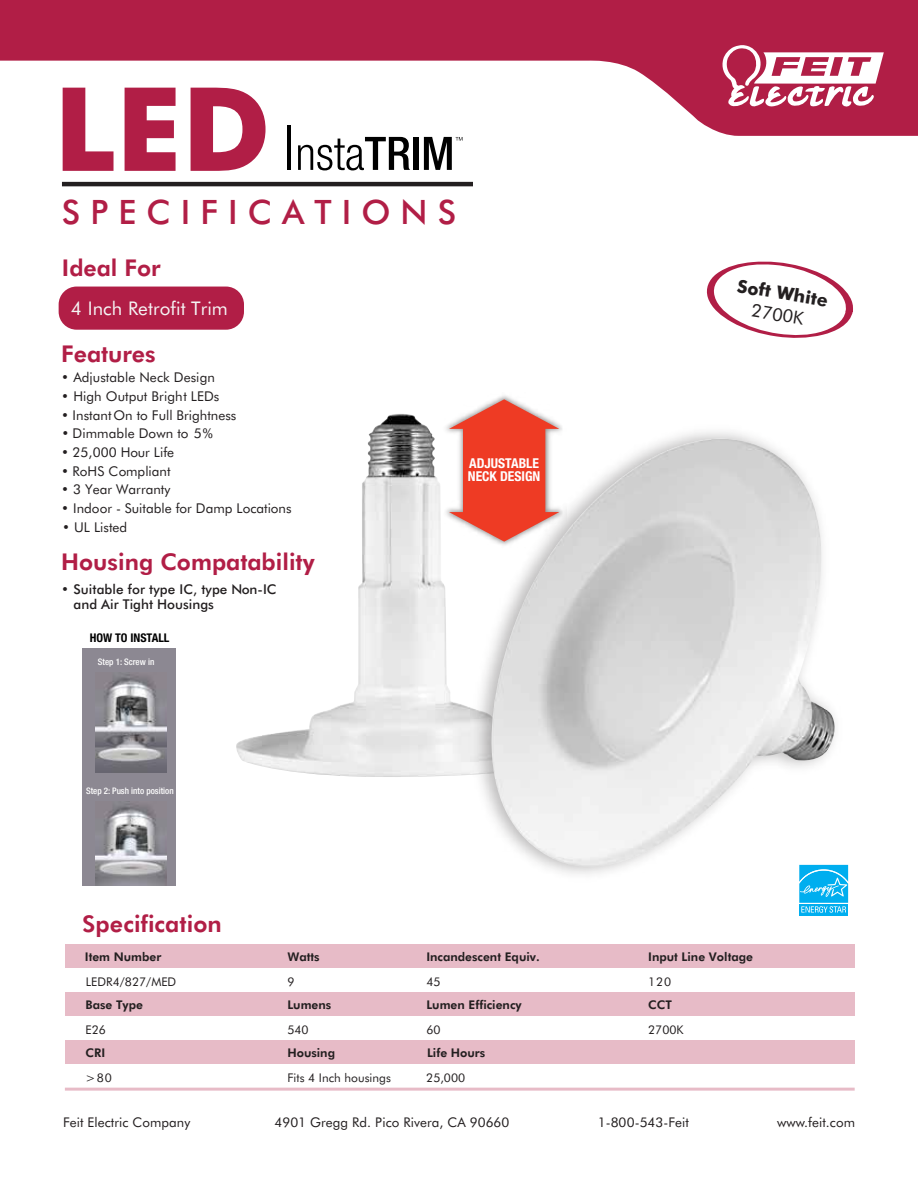
<style>
.page{position:relative;width:918px;height:1188px;background:#fff}
.page>*{position:absolute;margin:0;border:0;box-sizing:border-box;transform-origin:0 0}
.t1{font:700 116.4px "Futura BT";color:#b11e46}
.t2{font:500 33.6px "Futura BT";letter-spacing:.3em;color:#b11e46}
.t3{font:800 23.1px "Futura BT";color:#b11e46}
.t4{font:18.9px "Futura BT";letter-spacing:.005em;color:#f5f5f5}
.t5{font:700 17.85px "Futura BT";color:#231f20}
.t6{font:17.85px "Futura BT";color:#231f20}
.t7{font:700 condensed 13.65px/12.8px "Helvetica Neue";color:#fff}
.t8{font:13.5px "Futura BT";color:#231f20}
.t9{font:500 13.5px/15.3px "Futura BT";color:#231f20}
.t10{font:13.35px "Futura BT";letter-spacing:.005em;color:#231f20}
.t11{font:800 12px "Futura BT";color:#231f20}
.t12{font:12px "Futura BT";color:#231f20}
.t13{font:700 condensed 12px "Helvetica Neue";color:#000}
.t14{font:500 condensed 9px "Helvetica Neue";color:#fff}
</style>
<div class="page">
<hr style="left:62px;top:182px;width:411px;height:4px;background:#231f20">
<svg style="left:0;top:0;width:918px;height:136px;fill:#b11e46"></svg>
<svg style="left:721px;top:45px;width:163px;height:63px"></svg>
<div style="left:59px;top:287px;width:185px;height:43px;background:#b11e46;border-radius:18px"></div>
<div style="left:65px;top:944px;width:790px;height:24px;background:#e7bbc7"></div>
<div style="left:65px;top:992px;width:790px;height:24px;background:#e7bbc7"></div>
<div style="left:65px;top:1040px;width:790px;height:24px;background:#e7bbc7"></div>
<hr style="left:65px;top:1088px;width:790px;height:3px;background:#b11e46">
<svg style="left:799px;top:907px;width:49px;height:9px"></svg>
<hr style="left:287px;top:126px;width:4px;height:44px;background:#000">
<svg style="left:298px;top:137px;width:112px;height:33px"></svg>
<div style="left:413px;top:137px;width:6px;height:33px;background:#000"></div>
<svg style="left:424px;top:137px;width:38px;height:33px"></svg>
<svg style="left:706px;top:261px;width:147px;height:77px"></svg>
<img style="left:236px;top:414px;width:182px;height:363px">
<img style="left:418px;top:421px;width:431px;height:486px">
<img style="left:456px;top:439px;width:393px;height:447px">
<img style="left:442px;top:395px;width:124px;height:155px">
<svg style="left:449px;top:399px;width:110px;height:143px"></svg>
<div style="left:82px;top:648px;width:94px;height:238px;background:#8c8892"></div>
<img style="left:96px;top:674px;width:70px;height:99px">
<img style="left:96px;top:801px;width:71px;height:84px">
<h1 class="t1" style="left:54px;top:59px;width:219px">LED</h1>
<h2 class="t2" style="left:62px;top:191px;width:396px">SPECIFICATIONS</h2>
<h3 class="t3" style="left:62px;top:253px;width:100px">Ideal For</h3>
<h3 class="t4" style="left:71px;top:297px;width:158px">4 Inch Retrofit Trim</h3>
<h3 class="t3" style="left:61px;top:340px;width:96px">Features</h3>
<p class="t8" style="left:61px;top:369px;width:155px">• Adjustable Neck Design</p>
<p class="t8" style="left:61px;top:388px;width:160px">• High Output Bright LEDs</p>
<p class="t8" style="left:61px;top:407px;width:177px">• InstantOn to Full Brightness</p>
<p class="t8" style="left:61px;top:425px;width:153px">• Dimmable Down to 5%</p>
<p class="t8" style="left:61px;top:444px;width:114px">• 25,000 Hour Life</p>
<p class="t8" style="left:61px;top:463px;width:111px">• RoHS Compliant</p>
<p class="t8" style="left:61px;top:481px;width:111px">• 3 Year Warranty</p>
<p class="t8" style="left:61px;top:500px;width:232px">• Indoor - Suitable for Damp Locations</p>
<p class="t8" style="left:62px;top:519px;width:66px">• UL Listed</p>
<h3 class="t3" style="left:61px;top:548px;width:255px">Housing Compatability</h3>
<p class="t9" style="left:74px;top:581px;width:204px;text-indent:-12px">• Suitable for type IC, type Non-IC and Air Tight Housings</p>
<p class="t13" style="left:90px;top:630px;width:81px">HOW TO INSTALL</p>
<p class="t14" style="left:98px;top:656px;width:58px">Step 1: Screw in</p>
<p class="t7" style="left:468px;top:457px;width:74px">ADJUSTABLE<br>NECK DESIGN</p>
<p class="t14" style="left:86px;top:785px;width:89px">Step 2: Push into position</p>
<h3 class="t5" style="left:739px;top:275px;width:93px;rotate:9deg">Soft White</h3>
<h3 class="t6" style="left:753px;top:299px;width:54px;rotate:9deg">2700K</h3>
<h3 class="t3" style="left:82px;top:910px;width:141px">Specification</h3>
<p class="t11" style="left:85px;top:949px;width:78px">Item Number</p>
<p class="t11" style="left:287px;top:949px;width:34px">Watts</p>
<p class="t11" style="left:426px;top:949px;width:115px">Incandescent Equiv.</p>
<p class="t11" style="left:648px;top:949px;width:106px">Input Line Voltage</p>
<p class="t12" style="left:86px;top:974px;width:92px">LEDR4/827/MED</p>
<p class="t12" style="left:648px;top:974px;width:25px">120</p>
<p class="t12" style="left:287px;top:974px;width:9px">9</p>
<p class="t12" style="left:426px;top:974px;width:16px">45</p>
<p class="t12" style="left:287px;top:1022px;width:23px">540</p>
<p class="t11" style="left:86px;top:997px;width:59px">Base Type</p>
<p class="t11" style="left:287px;top:997px;width:46px">Lumens</p>
<p class="t11" style="left:426px;top:997px;width:97px">Lumen Efficiency</p>
<p class="t11" style="left:648px;top:997px;width:25px">CCT</p>
<p class="t11" style="left:86px;top:1045px;width:21px">CRI</p>
<p class="t11" style="left:287px;top:1045px;width:49px">Housing</p>
<p class="t11" style="left:427px;top:1045px;width:60px">Life Hours</p>
<p class="t12" style="left:86px;top:1022px;width:22px">E26</p>
<p class="t12" style="left:426px;top:1022px;width:16px">60</p>
<p class="t12" style="left:648px;top:1022px;width:37px">2700K</p>
<p class="t12" style="left:426px;top:1070px;width:40px">25,000</p>
<p class="t12" style="left:287px;top:1070px;width:105px">Fits 4 Inch housings</p>
<p class="t12" style="left:86px;top:1070px;width:28px">&gt;80</p>
<p class="t10" style="left:63px;top:1114px;width:129px">Feit Electric Company</p>
<p class="t10" style="left:274px;top:1114px;width:237px">4901 Gregg Rd. Pico Rivera, CA 90660</p>
<p class="t10" style="left:598px;top:1114px;width:93px">1-800-543-Feit</p>
<p class="t10" style="left:777px;top:1114px;width:79px">www.feit.com</p>
</div>
